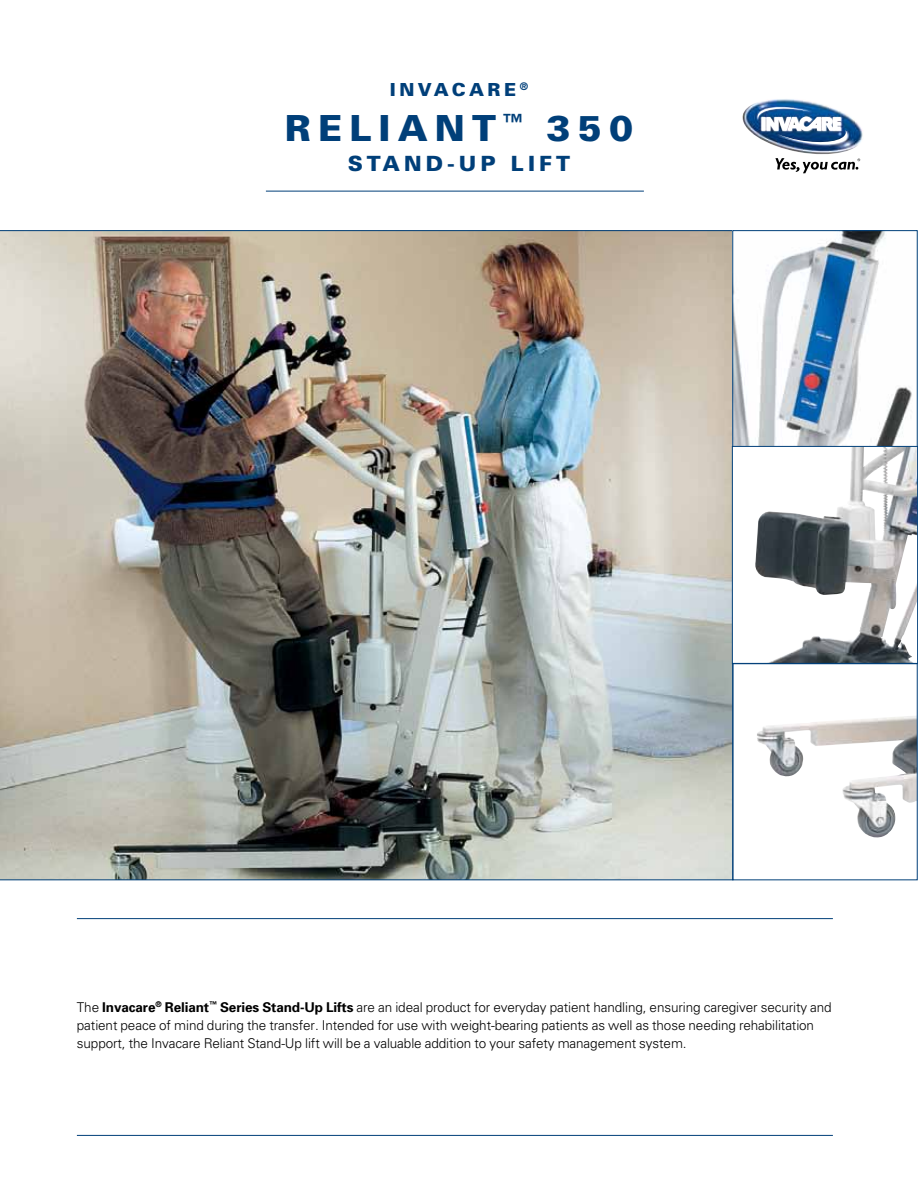
<style>
.page{position:relative;width:918px;height:1188px;background:#fff}
.page>*{position:absolute;margin:0;border:0;box-sizing:border-box;transform-origin:0 0}
.t1{font:900 36px "Univers";letter-spacing:.2em;color:#003f79}
.t2{font:900 21px "Univers";letter-spacing:.2em;color:#003f79}
.t3{font:900 18px "Univers";letter-spacing:.2em;color:#003f79}
.t4{font:300 13.5px/18px "Univers";letter-spacing:-.01em;color:#000}
.s1{font-weight:700}
</style>
<div class="page">
<img style="left:742px;top:99px;width:121px;height:55px">
<img style="left:757px;top:105px;width:91px;height:42px">
<svg style="left:775px;top:158px;width:85px;height:15px"></svg>
<hr style="left:266px;top:191px;width:378px;height:1px;background:#003f79">
<hr style="left:77px;top:918px;width:756px;height:1px;background:#003f79">
<hr style="left:77px;top:1135px;width:756px;height:1px;background:#003f79">
<img style="left:0;top:230px;width:732px;height:650px">
<img style="left:734px;top:232px;width:178px;height:213px">
<div style="left:732px;top:230px;width:186px;height:217px;border:1px solid #003f79"></div>
<img style="left:755px;top:448px;width:161px;height:214px">
<div style="left:732px;top:446px;width:186px;height:218px;border:1px solid #003f79"></div>
<img style="left:757px;top:716px;width:159px;height:122px">
<div style="left:732px;top:663px;width:186px;height:217px;border:1px solid #003f79"></div>
<h3 class="t3" style="left:390px;top:78px;width:140px">INVACARE <sup>®</sup></h3>
<h1 class="t1" style="left:285px;top:106px;width:350px">RELI ANT <sup>™</sup> 350</h1>
<h2 class="t2" style="left:348px;top:151px;width:224px">STAND-UP LI FT</h2>
<p class="t4" style="left:77px;top:998px;width:756px">The <span class="s1">Invacare</span><sup>®</sup> <span class="s1">Reliant</span><sup>™</sup> <span class="s1">Series Stand-Up Lifts</span> are an ideal product for everyday patient handling, ensuring caregiver security and patient peace of mind during the transfer. Intended for use with weight-bearing patients as well as those needing rehabilitation support, the Invacare Reliant Stand-Up lift will be a valuable addition to your safety management system.</p>
</div>
